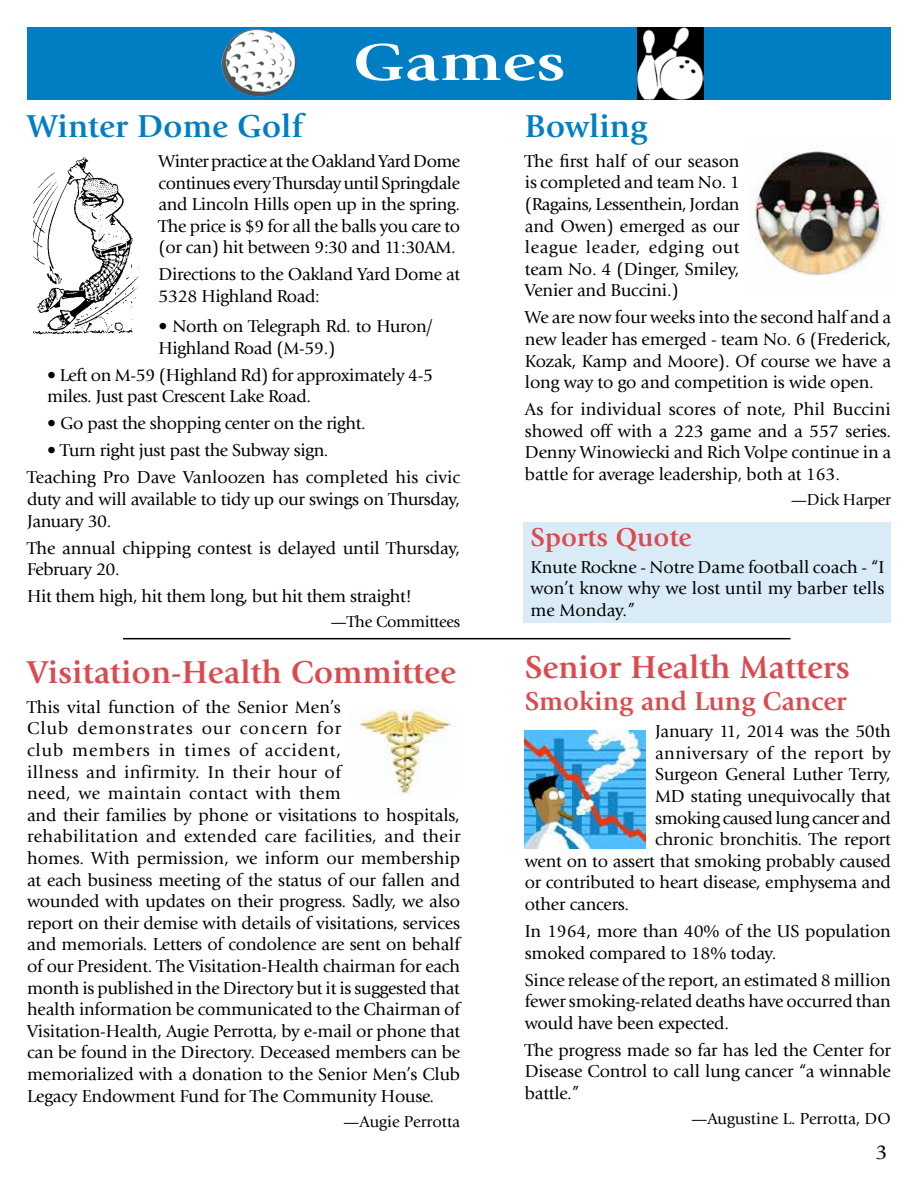
<style>
.page{position:relative;width:918px;height:1188px;background:#fff}
.page>*{position:absolute;margin:0;border:0;box-sizing:border-box;transform-origin:0 0}
.t1{font:700 54px "Giovanni";color:#fff;scale:1.3 1}
.t2{font:700 33px "Giovanni";color:#da4b50}
.t3{font:700 33px "Giovanni";color:#007ec4}
.t4{font:700 27px "Giovanni";color:#da4b50}
.t5{font:21px "Giovanni";color:#000}
.t6{font:18px/21.6px "Giovanni";letter-spacing:-.01em;color:#000}
.t7{font:18px "Giovanni";letter-spacing:.025em;color:#000}
.t8{font:16.5px "Giovanni";letter-spacing:-.01em;color:#000}
</style>
<div class="page">
<div style="left:524px;top:522px;width:367px;height:100px;background:#d9ebf6"></div>
<div style="left:27px;top:27px;width:864px;height:72px;background:#007ec4"></div>
<img style="left:638px;top:27px;width:66px;height:72px">
<img style="left:222px;top:29px;width:74px;height:67px">
<img style="left:33px;top:157px;width:106px;height:178px">
<img style="left:525px;top:731px;width:120px;height:117px">
<img style="left:359px;top:709px;width:95px;height:85px">
<img style="left:749px;top:146px;width:136px;height:129px">
<hr style="left:123px;top:638px;width:668px;height:1px;background:#000">
<h1 class="t1" style="left:352px;top:31px;width:165px">Games</h1>
<h2 class="t3" style="left:27px;top:107px;width:277px">Winter Dome Golf</h2>
<p class="t6" style="left:159px;top:151px;width:303px;text-align:justify">Winter practice at the Oakland Yard Dome continues every Thursday until Springdale and Lincoln Hills open up in the spring.<br>The price is $9 for all the balls you care to (or can) hit between 9:30 and 11:30AM.</p>
<p class="t6" style="left:159px;top:264px;width:303px">Directions to the Oakland Yard Dome at<br>5328 Highland Road:</p>
<p class="t6" style="left:159px;top:316px;width:276px">• North on Telegraph Rd. to Huron/<br>Highland Road (M-59.)</p>
<p class="t6" style="left:47px;top:364px;width:387px">• Left on M-59 (Highland Rd) for approximately 4-5 miles. Just past Crescent Lake Road.</p>
<p class="t6" style="left:47px;top:413px;width:320px">• Go past the shopping center on the right.</p>
<p class="t6" style="left:27px;top:437px;width:435px;line-height:27px;text-indent:20px">• Turn right just past the Subway sign.<br>Teaching Pro Dave Vanloozen has completed his civic</p>
<p class="t6" style="left:27px;top:489px;width:435px">duty and will available to tidy up our swings on Thursday,<br>January 30.</p>
<p class="t6" style="left:27px;top:537px;width:435px">The annual chipping contest is delayed until Thursday,<br>February 20.</p>
<p class="t6" style="left:27px;top:586px;width:386px">Hit them high, hit them long, but hit them straight!</p>
<p class="t8" style="left:331px;top:613px;width:131px">—The Committees</p>
<h2 class="t2" style="left:27px;top:653px;width:430px">Visitation-Health Committee</h2>
<p class="t6" style="left:27px;top:696px;width:435px">This vital function of the Senior Men’s<br>Club demonstrates our concern for<br>club members in times of accident,<br>illness and infirmity. In their hour of<br>need, we maintain contact with them<br>and their families by phone or visitations to hospitals, rehabilitation and extended care facilities, and their homes. With permission, we inform our membership at each business meeting of the status of our fallen and wounded with updates on their progress. Sadly, we also report on their demise with details of visitations, services and memorials. Letters of condolence are sent on behalf of our President. The Visitation-Health chairman for each month is published in the Directory but it is suggested that health information be communicated to the Chairman of Visitation-Health, Augie Perrotta, by e-mail or phone that can be found in the Directory. Deceased members can be memorialized with a donation to the Senior Men’s Club Legacy Endowment Fund for The Community House.</p>
<p class="t8" style="left:343px;top:1112px;width:119px">—Augie Perrotta</p>
<h2 class="t3" style="left:525px;top:107px;width:124px">Bowling</h2>
<p class="t6" style="left:525px;top:150px;width:216px;text-align:justify">The first half of our season is completed and team No. 1 (Ragains, Lessenthein, Jordan and Owen) emerged as our league leader, edging out team No. 4 (Dinger, Smiley, Venier and Buccini.)</p>
<p class="t6" style="left:525px;top:307px;width:368px;text-align:justify">We are now four weeks into the second half and a new leader has emerged - team No. 6 (Frederick, Kozak, Kamp and Moore). Of course we have a long way to go and competition is wide open.</p>
<p class="t6" style="left:525px;top:399px;width:368px;text-align:justify">As for individual scores of note, Phil Buccini showed off with a 223 game and a 557 series.<br>Denny Winowiecki and Rich Volpe continue in a battle for average leadership, both at 163.</p>
<p class="t8" style="left:791px;top:491px;width:102px">—Dick Harper</p>
<h3 class="t4" style="left:531px;top:521px;width:163px">Sports Quote</h3>
<p class="t6" style="left:531px;top:556px;width:355px;text-align:justify">Knute Rockne - Notre Dame football coach - “I won’t know why we lost until my barber tells me Monday.”</p>
<h2 class="t2" style="left:525px;top:648px;width:327px">Senior Health Matters</h2>
<h3 class="t4" style="left:525px;top:686px;width:324px">Smoking and Lung Cancer</h3>
<p class="t6" style="left:655px;top:721px;width:237px">January 11, 2014 was the 50th</p>
<p class="t7" style="left:655px;top:743px;width:237px">anniversary of the report by</p>
<p class="t6" style="left:655px;top:764px;width:237px">Surgeon General Luther Terry,</p>
<p class="t6" style="left:655px;top:786px;width:237px">MD stating unequivocally that</p>
<p class="t6" style="left:655px;top:807px;width:237px">smoking caused lung cancer and</p>
<p class="t6" style="left:655px;top:829px;width:237px">chronic bronchitis. The report</p>
<p class="t6" style="left:525px;top:850px;width:368px">went on to assert that smoking probably caused</p>
<p class="t6" style="left:525px;top:872px;width:368px">or contributed to heart disease, emphysema and</p>
<p class="t6" style="left:525px;top:894px;width:106px">other cancers.</p>
<p class="t6" style="left:525px;top:921px;width:368px">In 1964, more than 40% of the US population smoked compared to 18% today.</p>
<p class="t6" style="left:525px;top:969px;width:368px;text-align:justify">Since release of the report, an estimated 8 million fewer smoking-related deaths have occurred than would have been expected.</p>
<p class="t6" style="left:525px;top:1039px;width:368px;text-align:justify">The progress made so far has led the Center for Disease Control to call lung cancer “a winnable battle.”</p>
<p class="t8" style="left:691px;top:1110px;width:201px">—Augustine L. Perrotta, DO</p>
<p class="t5" style="left:876px;top:1141px;width:13px">3</p>
</div>
